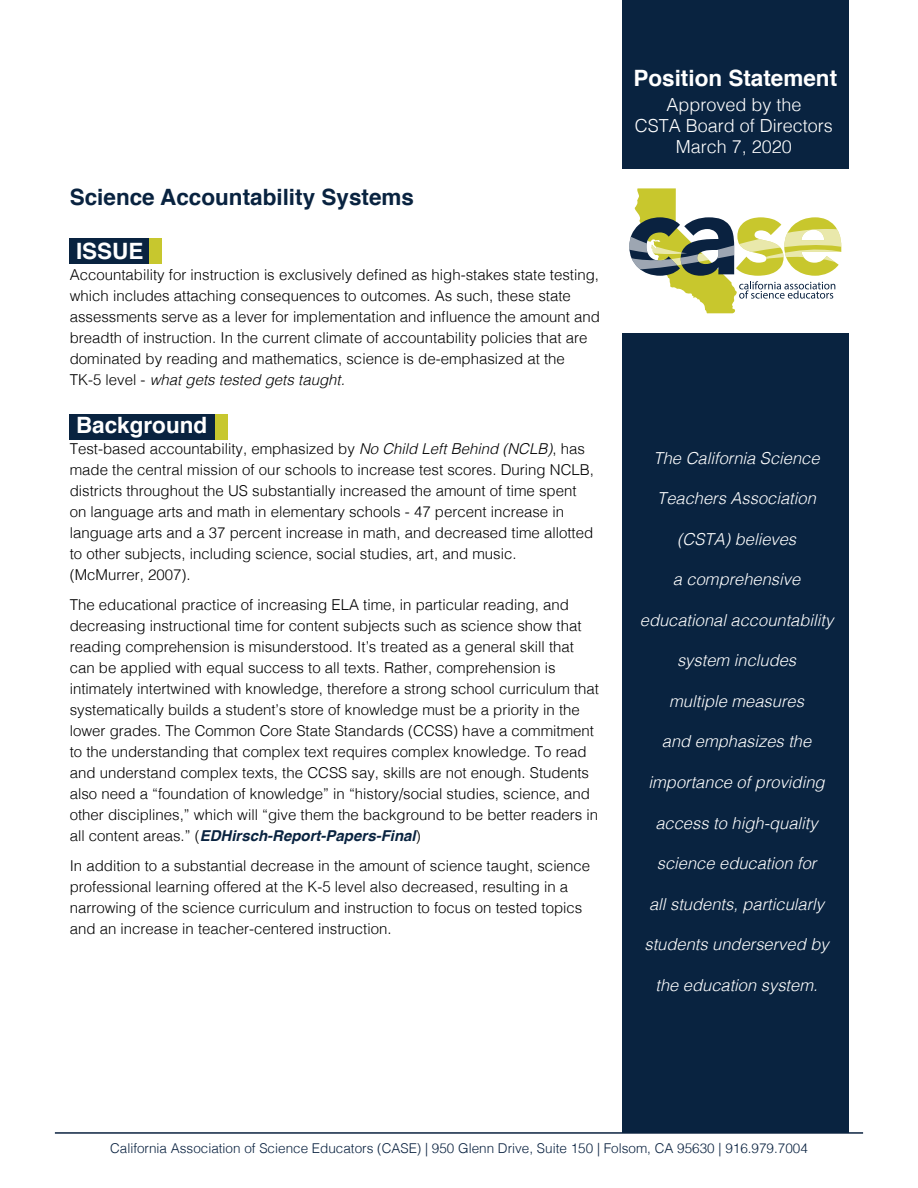
<style>
.page{position:relative;width:918px;height:1188px;background:#fff}
.page>*{position:absolute;margin:0;border:0;box-sizing:border-box;transform-origin:0 0}
.t1{font:700 22.5px "Helvetica";color:#fff}
.t2{font:700 22.5px "Helvetica";color:#092340}
.t3{font:300 18px/21px "Helvetica";color:#fff;text-align:center}
.t4{font:italic 300 16.5px "Helvetica";color:#fff}
.t5{font:300 15px/21px "Helvetica";color:#000}
.t6{font:300 13.5px "Helvetica";color:#0a2240}
.s1{font-style:italic}
.s2{font-weight:700;font-style:italic;color:#092340}
</style>
<div class="page">
<hr style="left:55px;top:1132px;width:808px;height:2px;background:#0a2240">
<div style="left:622px;top:0;width:227px;height:169px;background:#092340"></div>
<div style="left:622px;top:333px;width:227px;height:799px;background:#092340"></div>
<svg style="left:629px;top:188px;width:212px;height:125px"></svg>
<div style="left:70px;top:239px;width:79px;height:25px;background:#092340"></div>
<div style="left:70px;top:415px;width:145px;height:25px;background:#092340"></div>
<div style="left:149px;top:239px;width:13px;height:25px;background:#c7c72e"></div>
<div style="left:215px;top:415px;width:13px;height:25px;background:#c7c72e"></div>
<h1 class="t2" style="left:70px;top:179px;width:346px">Science Accountability Systems</h1>
<h1 class="t1" style="left:76px;top:233px;width:69px">ISSUE</h1>
<p class="t5" style="left:70px;top:263px;width:532px">Accountability for instruction is exclusively defined as high-stakes state testing, which includes attaching consequences to outcomes. As such, these state assessments serve as a lever for implementation and influence the amount and breadth of instruction. In the current climate of accountability policies that are dominated by reading and mathematics, science is de-emphasized at the TK-5 level - <span class="s1">what gets tested gets taught.</span></p>
<h1 class="t1" style="left:76px;top:407px;width:133px">Background</h1>
<p class="t5" style="left:70px;top:437px;width:526px">Test-based accountability, emphasized by <span class="s1">No Child Left Behind (NCLB)</span>, has made the central mission of our schools to increase test scores. During NCLB, districts throughout the US substantially increased the amount of time spent on language arts and math in elementary schools - 47 percent increase in language arts and a 37 percent increase in math, and decreased time allotted to other subjects, including science, social studies, art, and music. (McMurrer, 2007).</p>
<p class="t5" style="left:70px;top:593px;width:531px">The educational practice of increasing ELA time, in particular reading, and decreasing instructional time for content subjects such as science show that reading comprehension is misunderstood. It’s treated as a general skill that can be applied with equal success to all texts. Rather, comprehension is intimately intertwined with knowledge, therefore a strong school curriculum that systematically builds a student’s store of knowledge must be a priority in the lower grades. The Common Core State Standards (CCSS) have a commitment to the understanding that complex text requires complex knowledge. To read and understand complex texts, the CCSS say, skills are not enough. Students also need a “foundation of knowledge” in “history/social studies, science, and other disciplines,” which will “give them the background to be better readers in all content areas.” (<span class="s2">EDHirsch-Report-Papers-Final</span>)</p>
<p class="t5" style="left:70px;top:854px;width:522px">In addition to a substantial decrease in the amount of science taught, science professional learning offered at the K-5 level also decreased, resulting in a narrowing of the science curriculum and instruction to focus on tested topics and an increase in teacher-centered instruction.</p>
<h1 class="t1" style="left:633px;top:60px;width:205px">Position Statement</h1>
<p class="t3" style="left:635px;top:93px;width:200px">Approved by the<br>CSTA Board of Directors<br>March 7, 2020</p>
<p class="t4" style="left:654px;top:444px;width:167px">The California Science</p>
<p class="t4" style="left:657px;top:485px;width:160px">Teachers Association</p>
<p class="t4" style="left:677px;top:525px;width:121px">(CSTA) believes</p>
<p class="t4" style="left:673px;top:566px;width:129px">a comprehensive</p>
<p class="t4" style="left:640px;top:606px;width:195px">educational accountability</p>
<p class="t4" style="left:677px;top:647px;width:121px">system includes</p>
<p class="t4" style="left:669px;top:687px;width:136px">multiple measures</p>
<p class="t4" style="left:662px;top:728px;width:151px">and emphasizes the</p>
<p class="t4" style="left:649px;top:768px;width:178px">importance of providing</p>
<p class="t4" style="left:655px;top:809px;width:164px">access to high-quality</p>
<p class="t4" style="left:657px;top:849px;width:161px">science education for</p>
<p class="t4" style="left:649px;top:890px;width:177px">all students, particularly</p>
<p class="t4" style="left:644px;top:930px;width:186px">students underserved by</p>
<p class="t4" style="left:655px;top:971px;width:164px">the education system.</p>
<p class="t6" style="left:110px;top:1137px;width:699px">California Association of Science Educators (CASE) | 950 Glenn Drive, Suite 150 | Folsom, CA 95630 | 916.979.7004</p>
</div>
